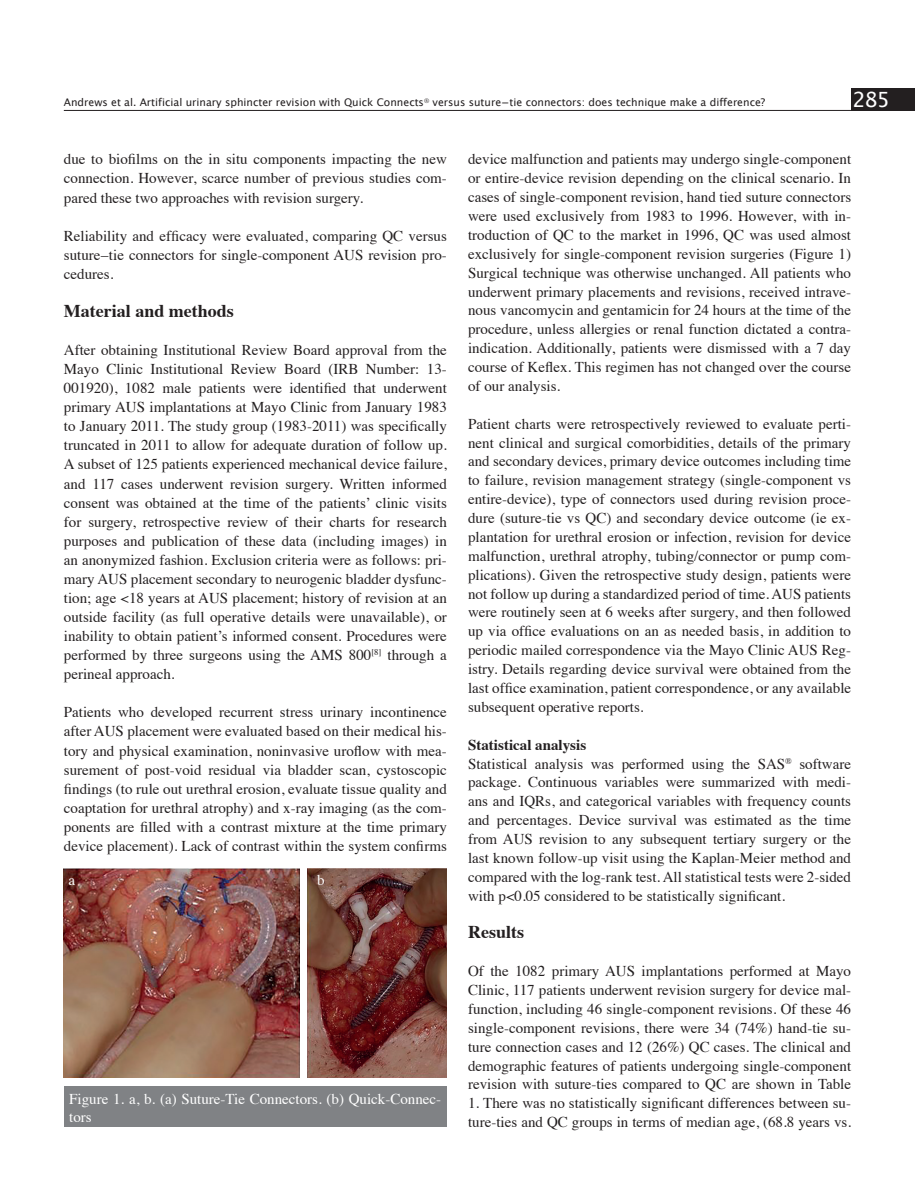
<style>
.page{position:relative;width:915px;height:1191px;background:#fff}
.page>*{position:absolute;margin:0;border:0;box-sizing:border-box;transform-origin:0 0}
.zz_Uroloji_running{font:21px "Lucida Grande";color:#fff}
.t1{font:700 18px "Times";color:#231f20}
.t2{font:15px/18.9px "Times";color:#231f20;text-align:justify}
.t3{font:15px/18px "Times";color:#fff}
.t4{font:700 15px "Times";color:#231f20}
.t5{font:10.5px "Lucida Grande";color:#231f20}
</style>
<div class="page">
<div style="left:64px;top:1086px;width:382px;height:41px;background:#808285"></div>
<img style="left:64px;top:868px;width:235px;height:209px">
<img style="left:307px;top:868px;width:139px;height:209px">
<hr style="left:64px;top:110px;width:786px;height:1px;background:#231f20">
<div style="left:850px;top:88px;width:64px;height:23px;background:#231f20"></div>
<p class="t5" style="left:64px;top:97px;width:702px">Andrews et al. Artificial urinary sphincter revision with Quick Connects<sup>®</sup> versus suture−tie connectors: does technique make a difference?</p>
<p class="zz_Uroloji_running" style="left:852px;top:88px;width:39px">285</p>
<p class="t2" style="left:64px;top:148px;width:384px">due to biofilms on the in situ components impacting the new connection. However, scarce number of previous studies com&shy;pared these two approaches with revision surgery.</p>
<p class="t2" style="left:64px;top:225px;width:384px">Reliability and efficacy were evaluated, comparing QC versus suture−tie connectors for single-component AUS revision pro&shy;cedures.</p>
<p class="t1" style="left:64px;top:294px;width:171px">Material and methods</p>
<p class="t2" style="left:64px;top:339px;width:384px">After obtaining Institutional Review Board approval from the Mayo Clinic Institutional Review Board (IRB Number: 13- 001920), 1082 male patients were identified that underwent primary AUS implantations at Mayo Clinic from January 1983 to January 2011. The study group (1983-2011) was specifically truncated in 2011 to allow for adequate duration of follow up.<br>A subset of 125 patients experienced mechanical device failure, and 117 cases underwent revision surgery. Written informed consent was obtained at the time of the patients’ clinic visits for surgery, retrospective review of their charts for research purposes and publication of these data (including images) in an anonymized fashion. Exclusion criteria were as follows: pri&shy;mary AUS placement secondary to neurogenic bladder dysfunc&shy;tion; age &lt;18 years at AUS placement; history of revision at an outside facility (as full operative details were unavailable), or inability to obtain patient’s informed consent. Procedures were performed by three surgeons using the AMS 800<sup>[8]</sup> through a perineal approach.</p>
<p class="t2" style="left:64px;top:701px;width:384px">Patients who developed recurrent stress urinary incontinence after AUS placement were evaluated based on their medical his&shy;tory and physical examination, noninvasive uroflow with mea&shy;surement of post-void residual via bladder scan, cystoscopic findings (to rule out urethral erosion, evaluate tissue quality and coaptation for urethral atrophy) and x-ray imaging (as the com&shy;ponents are filled with a contrast mixture at the time primary device placement). Lack of contrast within the system confirms</p>
<p class="t3" style="left:69px;top:870px;width:8px">a</p>
<p class="t3" style="left:317px;top:870px;width:9px">b</p>
<p class="t3" style="left:69px;top:1088px;width:373px">Figure 1. a, b. (a) Suture-Tie Connectors. (b) Quick-Connec&shy;tors</p>
<p class="t2" style="left:468px;top:149px;width:384px">device malfunction and patients may undergo single-component or entire-device revision depending on the clinical scenario. In cases of single-component revision, hand tied suture connectors were used exclusively from 1983 to 1996. However, with in&shy;troduction of QC to the market in 1996, QC was used almost exclusively for single-component revision surgeries (Figure 1)<br>Surgical technique was otherwise unchanged. All patients who underwent primary placements and revisions, received intrave&shy;nous vancomycin and gentamicin for 24 hours at the time of the procedure, unless allergies or renal function dictated a contra&shy;indication. Additionally, patients were dismissed with a 7 day course of Keflex. This regimen has not changed over the course of our analysis.</p>
<p class="t2" style="left:468px;top:413px;width:384px">Patient charts were retrospectively reviewed to evaluate perti&shy;nent clinical and surgical comorbidities, details of the primary and secondary devices, primary device outcomes including time to failure, revision management strategy (single-component vs entire-device), type of connectors used during revision proce&shy;dure (suture-tie vs QC) and secondary device outcome (ie ex&shy;plantation for urethral erosion or infection, revision for device malfunction, urethral atrophy, tubing/connector or pump com&shy;plications). Given the retrospective study design, patients were not follow up during a standardized period of time. AUS patients were routinely seen at 6 weeks after surgery, and then followed up via office evaluations on an as needed basis, in addition to periodic mailed correspondence via the Mayo Clinic AUS Reg&shy;istry. Details regarding device survival were obtained from the last office examination, patient correspondence, or any available subsequent operative reports.</p>
<p class="t4" style="left:468px;top:730px;width:119px">Statistical analysis</p>
<p class="t2" style="left:468px;top:752px;width:384px">Statistical analysis was performed using the SAS<sup>®</sup> software package. Continuous variables were summarized with medi&shy;ans and IQRs, and categorical variables with frequency counts and percentages. Device survival was estimated as the time from AUS revision to any subsequent tertiary surgery or the last known follow-up visit using the Kaplan-Meier method and compared with the log-rank test. All statistical tests were 2-sided with p&lt;0.05 considered to be statistically significant.</p>
<p class="t1" style="left:468px;top:915px;width:57px">Results</p>
<p class="t2" style="left:468px;top:960px;width:384px">Of the 1082 primary AUS implantations performed at Mayo Clinic, 117 patients underwent revision surgery for device mal&shy;function, including 46 single-component revisions. Of these 46 single-component revisions, there were 34 (74%) hand-tie su&shy;ture connection cases and 12 (26%) QC cases. The clinical and demographic features of patients undergoing single-component revision with suture-ties compared to QC are shown in Table</p>
<p class="t2" style="left:468px;top:1092px;width:384px">1. There was no statistically significant differences between su&shy;ture-ties and QC groups in terms of median age, (68.8 years vs.</p>
</div>
